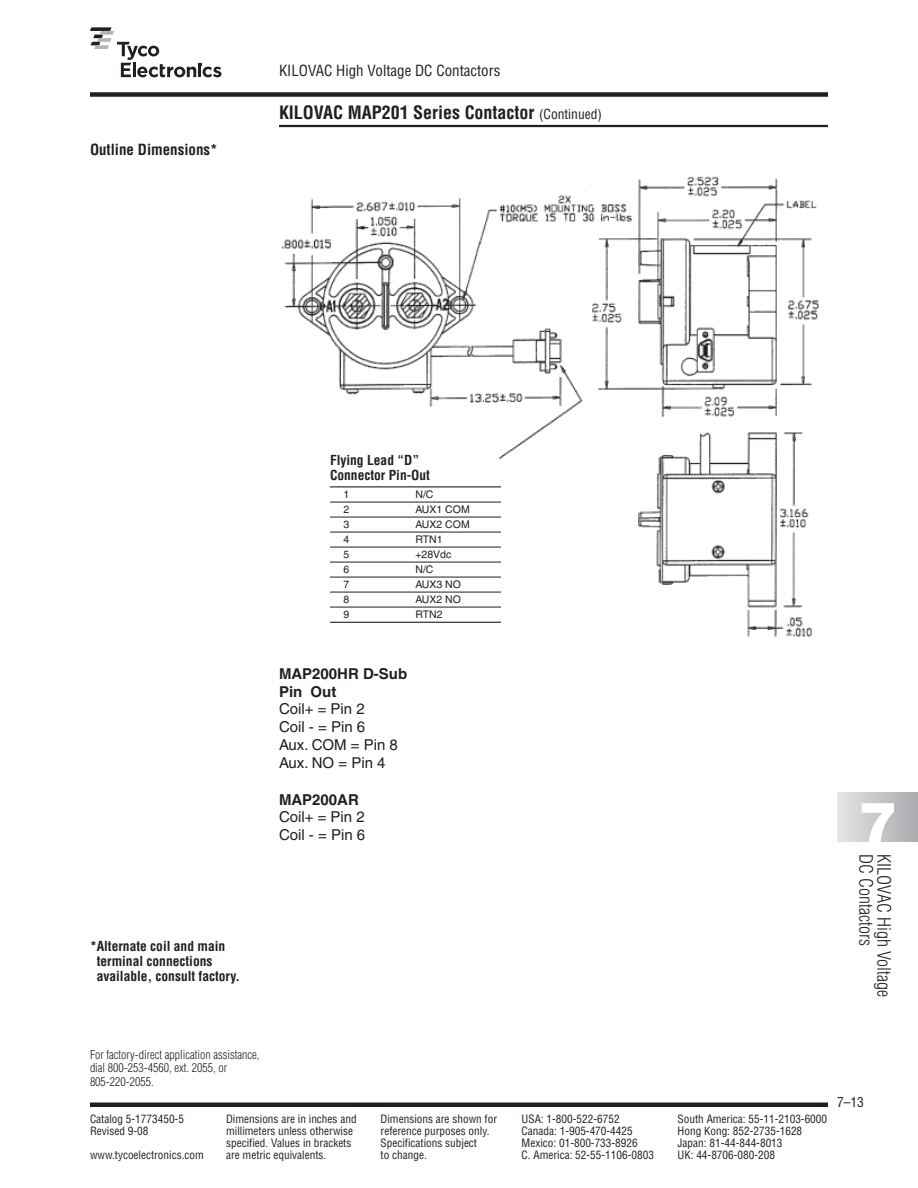
<style>
.page{position:relative;width:918px;height:1188px;background:#fff}
.page>*{position:absolute;margin:0;border:0;box-sizing:border-box;transform-origin:0 0}
.t1{font:900 57px "Helvetica";color:#fff}
.t2{font:700 condensed 18px "Helvetica";color:#231f20}
.t3{font:300 condensed 18px/18px "Helvetica";color:#231f20}
.t4{font:15px/18px "Helvetica";color:#231f20}
.t5{font:condensed 15px "Helvetica";color:#231f20}
.t6{font:700 15px/18px "Helvetica";color:#231f20}
.t7{font:700 condensed 15px "Helvetica";color:#231f20}
.t8{font:700 condensed 13.5px/15px "Helvetica";color:#231f20}
.t9{font:condensed 13.5px "Helvetica";color:#231f20}
.t10{font:300 condensed 12px/13.5px "Helvetica";color:#231f20}
.t11{font:condensed 11.25px "Helvetica";color:#231f20}
.t12{font:10.5px "Helvetica";color:#231f20}
.s1{font-weight:400;font-size:13.5px}
</style>
<div class="page">
<div style="left:90px;top:1102px;width:738px;height:5px;background:#231f20"></div>
<hr style="left:279px;top:125px;width:549px;height:2px;background:#231f20">
<div style="left:90px;top:92px;width:738px;height:5px;background:#231f20"></div>
<svg style="left:90px;top:27px;width:131px;height:50px"></svg>
<div style="left:837px;top:792px;width:81px;height:50px;background:linear-gradient(to right,#e5e6e7,#a9aaae)"></div>
<img style="left:281px;top:176px;width:539px;height:461px">
<hr style="left:330px;top:486px;width:171px;height:1px;background:#231f20">
<hr style="left:330px;top:502px;width:171px;height:1px;background:#231f20">
<hr style="left:330px;top:517px;width:171px;height:1px;background:#231f20">
<hr style="left:330px;top:532px;width:171px;height:1px;background:#231f20">
<hr style="left:330px;top:547px;width:171px;height:1px;background:#231f20">
<hr style="left:330px;top:562px;width:171px;height:1px;background:#231f20">
<hr style="left:330px;top:577px;width:171px;height:1px;background:#231f20">
<hr style="left:330px;top:592px;width:171px;height:1px;background:#231f20">
<hr style="left:330px;top:607px;width:171px;height:1px;background:#231f20">
<hr style="left:330px;top:622px;width:171px;height:1px;background:#231f20">
<h3 class="t7" style="left:90px;top:141px;width:129px">Outline Dimensions*</h3>
<h3 class="t5" style="left:279px;top:62px;width:223px">KILOVAC High Voltage DC Contactors</h3>
<h2 class="t2" style="left:279px;top:103px;width:325px">KILOVAC MAP201 Series Contactor <span class="s1">(Continued)</span></h2>
<p class="t8" style="left:97px;top:939px;width:145px;text-indent:-7px">*Alternate coil and main terminal connections available, consult factory.</p>
<p class="t8" style="left:330px;top:453px;width:102px">Flying Lead “D”<br>Connector Pin-Out</p>
<p class="t12" style="left:344px;top:490px;width:7px">1</p>
<p class="t12" style="left:415px;top:490px;width:20px">N/C</p>
<p class="t12" style="left:344px;top:505px;width:7px">2</p>
<p class="t12" style="left:415px;top:505px;width:56px">AUX1 COM</p>
<p class="t12" style="left:344px;top:520px;width:7px">3</p>
<p class="t12" style="left:415px;top:520px;width:56px">AUX2 COM</p>
<p class="t12" style="left:344px;top:535px;width:7px">4</p>
<p class="t12" style="left:415px;top:535px;width:29px">RTN1</p>
<p class="t12" style="left:344px;top:550px;width:7px">5</p>
<p class="t12" style="left:415px;top:550px;width:37px">+28Vdc</p>
<p class="t12" style="left:344px;top:565px;width:7px">6</p>
<p class="t12" style="left:415px;top:565px;width:20px">N/C</p>
<p class="t12" style="left:344px;top:580px;width:7px">7</p>
<p class="t12" style="left:415px;top:580px;width:47px">AUX3 NO</p>
<p class="t12" style="left:344px;top:595px;width:7px">8</p>
<p class="t12" style="left:415px;top:595px;width:47px">AUX2 NO</p>
<p class="t12" style="left:344px;top:610px;width:7px">9</p>
<p class="t12" style="left:415px;top:610px;width:29px">RTN2</p>
<h3 class="t6" style="left:279px;top:666px;width:130px">MAP200HR D-Sub<br>Pin Out</h3>
<h3 class="t4" style="left:279px;top:701px;width:120px">Coil+ = Pin 2<br>Coil - = Pin 6<br>Aux. COM = Pin 8<br>Aux. NO = Pin 4</h3>
<h3 class="t6" style="left:279px;top:792px;width:81px">MAP200AR</h3>
<h3 class="t4" style="left:279px;top:809px;width:88px">Coil+ = Pin 2<br>Coil - = Pin 6</h3>
<h1 class="t1" style="left:858px;top:790px;width:40px">7</h1>
<h2 class="t3" style="left:893px;top:854px;width:144px;rotate:90deg">KILOVAC High Voltage<br>DC Contactors</h2>
<p class="t10" style="left:90px;top:1048px;width:171px">For factory-direct application assistance, dial 800-253-4560, ext. 2055, or<br>805-220-2055.</p>
<p class="t11" style="left:90px;top:1112px;width:96px">Catalog 5-1773450-5</p>
<p class="t11" style="left:226px;top:1112px;width:132px">Dimensions are in inches and</p>
<p class="t11" style="left:381px;top:1112px;width:118px">Dimensions are shown for</p>
<p class="t11" style="left:522px;top:1112px;width:100px">USA: 1-800-522-6752</p>
<p class="t11" style="left:678px;top:1112px;width:151px">South America: 55-11-2103-6000</p>
<p class="t11" style="left:90px;top:1124px;width:60px">Revised 9-08</p>
<p class="t11" style="left:226px;top:1124px;width:128px">millimeters unless otherwise</p>
<p class="t11" style="left:381px;top:1124px;width:110px">reference purposes only.</p>
<p class="t11" style="left:522px;top:1124px;width:113px">Canada: 1-905-470-4425</p>
<p class="t11" style="left:678px;top:1124px;width:126px">Hong Kong: 852-2735-1628</p>
<p class="t11" style="left:226px;top:1136px;width:127px">specified. Values in brackets</p>
<p class="t11" style="left:381px;top:1136px;width:98px">Specifications subject</p>
<p class="t11" style="left:522px;top:1136px;width:118px">Mexico: 01-800-733-8926</p>
<p class="t11" style="left:678px;top:1136px;width:106px">Japan: 81-44-844-8013</p>
<p class="t11" style="left:90px;top:1148px;width:115px">www.tycoelectronics.com</p>
<p class="t11" style="left:226px;top:1148px;width:102px">are metric equivalents.</p>
<p class="t11" style="left:381px;top:1148px;width:48px">to change.</p>
<p class="t11" style="left:522px;top:1148px;width:134px">C. America: 52-55-1106-0803</p>
<p class="t11" style="left:678px;top:1148px;width:99px">UK: 44-8706-080-208</p>
<p class="t9" style="left:837px;top:1094px;width:28px">7–13</p>
</div>
